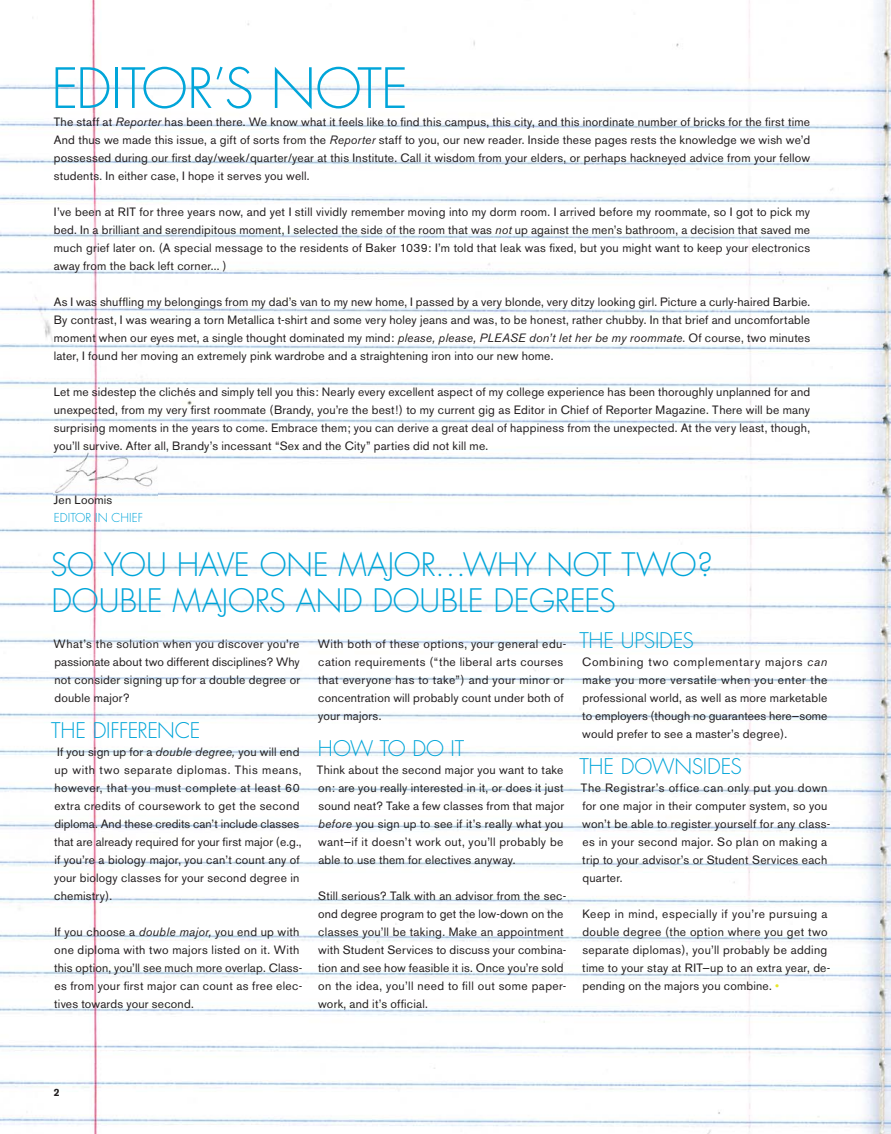
<style>
.page{position:relative;width:891px;height:1134px;background:#fff}
.page>*{position:absolute;margin:0;border:0;box-sizing:border-box;transform-origin:0 0}
.t1{font:300 54px "Futura";letter-spacing:-.015em;color:#00a5d9}
.t2{font:300 31.5px/36px "Futura";letter-spacing:-.01em;color:#00a5d9}
.t3{font:300 21px "Futura";letter-spacing:-.01em;color:#00a5d9}
.t4{font:12px/18px "Akzidenz Grotesk BQ";letter-spacing:.02em;color:#231f20;text-align:justify}
.t5{font:300 12px "Futura";letter-spacing:.01em;color:#00a5d9}
.t6{font:700 10.5px "Akzidenz Grotesk BQ";color:#231f20}
.s1{font-style:italic}
.s2{color:#e7e629}
</style>
<div class="page">
<img style="left:0;top:0;width:891px;height:1134px">
<img style="left:54px;top:450px;width:103px;height:47px">
<h1 class="t1" style="left:51px;top:63px;width:359px">EDITOR’S NOTE</h1>
<p class="t4" style="left:54px;top:114px;width:758px">The staff at <span class="s1">Reporter</span> has been there. We know what it feels like to find this campus, this city, and this inordinate number of bricks for the first time And thus we made this issue, a gift of sorts from the <span class="s1">Reporter</span> staff to you, our new reader. Inside these pages rests the knowledge we wish we’d possessed during our first day/week/quarter/year at this Institute. Call it wisdom from your elders, or perhaps hackneyed advice from your fellow students. In either case, I hope it serves you well.</p>
<p class="t4" style="left:54px;top:204px;width:758px">I’ve been at RIT for three years now, and yet I still vividly remember moving into my dorm room. I arrived before my roommate, so I got to pick my bed. In a brilliant and serendipitous moment, I selected the side of the room that was <span class="s1">not</span> up against the men’s bathroom, a decision that saved me much grief later on. (A special message to the residents of Baker 1039: I’m told that leak was fixed, but you might want to keep your electronics away from the back left corner... )</p>
<p class="t4" style="left:54px;top:294px;width:758px">As I was shuffling my belongings from my dad’s van to my new home, I passed by a very blonde, very ditzy looking girl. Picture a curly-haired Barbie.<br>By contrast, I was wearing a torn Metallica t-shirt and some very holey jeans and was, to be honest, rather chubby. In that brief and uncomfortable moment when our eyes met, a single thought dominated my mind: <span class="s1">please, please, PLEASE don’t let her be my roommate</span>. Of course, two minutes later, I found her moving an extremely pink wardrobe and a straightening iron into our new home.</p>
<p class="t4" style="left:54px;top:384px;width:758px">Let me sidestep the clichés and simply tell you this: Nearly every excellent aspect of my college experience has been thoroughly unplanned for and unexpected, from my very first roommate (Brandy, you’re the best!) to my current gig as Editor in Chief of Reporter Magazine. There will be many surprising moments in the years to come. Embrace them; you can derive a great deal of happiness from the unexpected. At the very least, though, you’ll survive. After all, Brandy’s incessant “Sex and the City” parties did not kill me.</p>
<p class="t4" style="left:54px;top:492px;width:60px">Jen Loomis</p>
<p class="t5" style="left:54px;top:512px;width:91px">EDITOR IN CHIEF</p>
<h2 class="t2" style="left:50px;top:549px;width:664px">SO YOU HAVE ONE MAJOR…WHY NOT TWO?<br>DOUBLE MAJORS AND DOUBLE DEGREES</h2>
<p class="t4" style="left:318px;top:636px;width:250px;text-align:left">With both of these options, your general edu&shy;cation requirements (“the liberal arts courses that everyone has to take”) and your minor or concentration will probably count under both of your majors.</p>
<h3 class="t3" style="left:318px;top:739px;width:148px">HOW TO DO IT</h3>
<p class="t4" style="left:317px;top:762px;width:249px">Think about the second major you want to take on: are you really interested in it, or does it just sound neat? Take a few classes from that major <span class="s1">before</span> you sign up to see if it’s really what you want—if it doesn’t work out, you’ll probably be able to use them for electives anyway.</p>
<p class="t4" style="left:318px;top:888px;width:250px;text-align:left">Still serious? Talk with an advisor from the sec&shy;ond degree program to get the low-down on the classes you’ll be taking. Make an appointment with Student Services to discuss your combina&shy;tion and see how feasible it is. Once you’re sold on the idea, you’ll need to fill out some paper&shy;work, and it’s official.</p>
<h3 class="t3" style="left:579px;top:631px;width:116px">THE UPSIDES</h3>
<p class="t4" style="left:582px;top:654px;width:247px">Combining two complementary majors <span class="s1">can </span>make you more versatile when you enter the professional world, as well as more marketable to employers (though no guarantees here—some would prefer to see a master’s degree).</p>
<h3 class="t3" style="left:579px;top:757px;width:164px">THE DOWNSIDES</h3>
<p class="t4" style="left:581px;top:780px;width:251px;text-align:left">The Registrar’s office can only put you down for one major in their computer system, so you won’t be able to register yourself for any class&shy;es in your second major. So plan on making a trip to your advisor’s or Student Services each quarter.</p>
<p class="t4" style="left:582px;top:906px;width:250px;text-align:left">Keep in mind, especially if you’re pursuing a double degree (the option where you get two separate diplomas), you’ll probably be adding time to your stay at RIT—up to an extra year, de&shy;pending on the majors you combine. <span class="s2">•</span></p>
<p class="t4" style="left:54px;top:636px;width:248px">What’s the solution when you discover you’re passionate about two different disciplines? Why not consider signing up for a double degree or double major?</p>
<h3 class="t3" style="left:51px;top:721px;width:151px">THE DIFFERENCE</h3>
<p class="t4" style="left:54px;top:744px;width:249px;text-align:left">If you sign up for a <span class="s1">double degree,</span> you will end up with two separate diplomas. This means, however, that you must complete at least 60 extra credits of coursework to get the second diploma. And these credits can’t include classes that are already required for your first major (e.g., if you’re a biology major, you can’t count any of your biology classes for your second degree in chemistry).</p>
<p class="t4" style="left:54px;top:924px;width:250px;text-align:left">If you choose a <span class="s1">double major,</span> you end up with one diploma with two majors listed on it. With this option, you’ll see much more overlap. Class&shy;es from your first major can count as free elec&shy;tives towards your second.</p>
<p class="t6" style="left:54px;top:1088px;width:7px">2</p>
</div>
